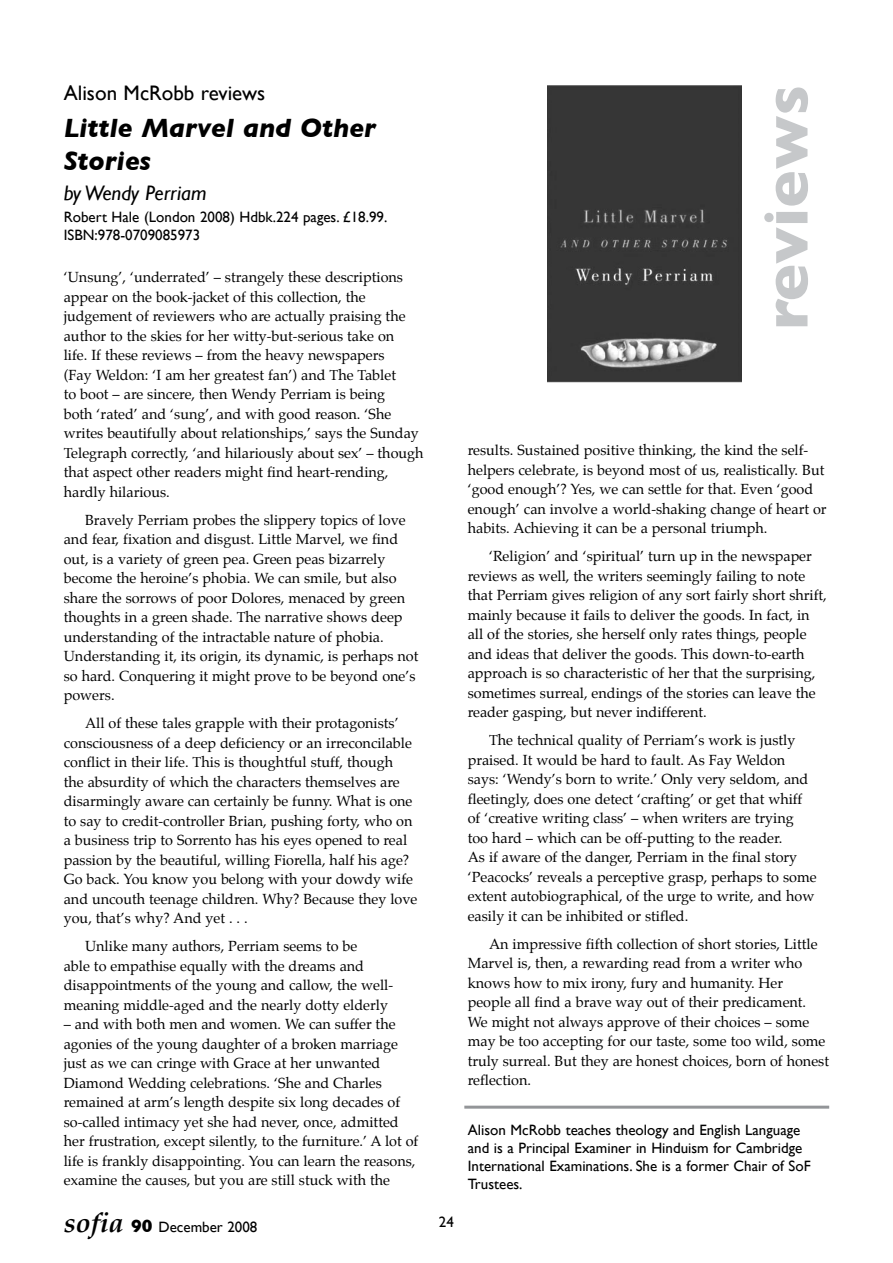
<style>
.page{position:relative;width:893px;height:1263px;background:#fff}
.page>*{position:absolute;margin:0;border:0;box-sizing:border-box;transform-origin:0 0}
.t1{font:700 63px "Gill Sans";color:#c6c8ca}
.t2{font:italic 700 27px/33px "Gill Sans";color:#000}
.t3{font:21px "Gill Sans";color:#000}
.t4{font:italic 21px "Gill Sans";color:#000}
.t5{font:15px/18px "Gill Sans";color:#000}
.t6{font:14.4px/19.5px "Palatino";color:#000}
.s1{font-family:"Palatino";font-weight:700;font-style:italic;font-size:27px}
.s2{font-weight:700;font-size:18px}
</style>
<div class="page">
<img style="left:548px;top:85px;width:194px;height:298px">
<hr style="left:464px;top:1106px;width:365px;height:3px;background:#939598">
<h3 class="t3" style="left:64px;top:80px;width:203px">Alison McRobb reviews</h3>
<h2 class="t2" style="left:64px;top:111px;width:314px">Little Marvel and Other<br>Stories</h2>
<h3 class="t4" style="left:64px;top:180px;width:144px">by Wendy Perriam</h3>
<p class="t5" style="left:64px;top:208px;width:325px">Robert Hale (London 2008) Hdbk.224 pages. £18.99.<br>ISBN:978-0709085973</p>
<p class="t6" style="left:64px;top:268px;width:361px">‘Unsung’, ‘underrated’ – strangely these descriptions appear on the book-jacket of this collection, the judgement of reviewers who are actually praising the author to the skies for her witty-but-serious take on<br>life. If these reviews – from the heavy newspapers<br>(Fay Weldon: ‘I am her greatest fan’) and The Tablet<br>to boot – are sincere, then Wendy Perriam is being<br>both ‘rated’ and ‘sung’, and with good reason. ‘She writes beautifully about relationships,’ says the Sunday Telegraph correctly, ‘and hilariously about sex’ – though that aspect other readers might find heart-rending, hardly hilarious.</p>
<p class="t6" style="left:64px;top:510px;width:356px;text-indent:21px">Bravely Perriam probes the slippery topics of love and fear, fixation and disgust. Little Marvel, we find out, is a variety of green pea. Green peas bizarrely become the heroine’s phobia. We can smile, but also share the sorrows of poor Dolores, menaced by green thoughts in a green shade. The narrative shows deep understanding of the intractable nature of phobia.<br>Understanding it, its origin, its dynamic, is perhaps not so hard. Conquering it might prove to be beyond one’s powers.</p>
<p class="t6" style="left:64px;top:714px;width:355px;text-indent:21px">All of these tales grapple with their protagonists’ consciousness of a deep deficiency or an irreconcilable conflict in their life. This is thoughtful stuff, though<br>the absurdity of which the characters themselves are disarmingly aware can certainly be funny. What is one to say to credit-controller Brian, pushing forty, who on a business trip to Sorrento has his eyes opened to real passion by the beautiful, willing Fiorella, half his age?<br>Go back. You know you belong with your dowdy wife and uncouth teenage children. Why? Because they love you, that’s why? And yet . . .</p>
<p class="t6" style="left:64px;top:937px;width:331px;text-indent:21px">Unlike many authors, Perriam seems to be<br>able to empathise equally with the dreams and disappointments of the young and callow, the well&shy;meaning middle-aged and the nearly dotty elderly</p>
<p class="t6" style="left:64px;top:1015px;width:356px">– and with both men and women. We can suffer the agonies of the young daughter of a broken marriage just as we can cringe with Grace at her unwanted Diamond Wedding celebrations. ‘She and Charles remained at arm’s length despite six long decades of so-called intimacy yet she had never, once, admitted her frustration, except silently, to the furniture.’ A lot of life is frankly disappointing. You can learn the reasons, examine the causes, but you are still stuck with the</p>
<p class="t5" style="left:64px;top:1218px;width:195px"><span class="s1">sofia</span> <span class="s2">90</span> December 2008</p>
<p class="t5" style="left:439px;top:1212px;width:16px">24</p>
<h1 class="t1" style="left:749px;top:330px;width:246px;rotate:-90deg">reviews</h1>
<p class="t6" style="left:468px;top:440px;width:360px">results. Sustained positive thinking, the kind the self&shy;helpers celebrate, is beyond most of us, realistically. But ‘good enough’? Yes, we can settle for that. Even ‘good enough’ can involve a world-shaking change of heart or habits. Achieving it can be a personal triumph.</p>
<p class="t6" style="left:468px;top:546px;width:361px;text-indent:21px">‘Religion’ and ‘spiritual’ turn up in the newspaper reviews as well, the writers seemingly failing to note that Perriam gives religion of any sort fairly short shrift, mainly because it fails to deliver the goods. In fact, in all of the stories, she herself only rates things, people and ideas that deliver the goods. This down-to-earth approach is so characteristic of her that the surprising, sometimes surreal, endings of the stories can leave the reader gasping, but never indifferent.</p>
<p class="t6" style="left:468px;top:730px;width:350px;text-indent:21px">The technical quality of Perriam’s work is justly praised. It would be hard to fault. As Fay Weldon says: ‘Wendy’s born to write.’ Only very seldom, and fleetingly, does one detect ‘crafting’ or get that whiff of ‘creative writing class’ – when writers are trying too hard – which can be off-putting to the reader.<br>As if aware of the danger, Perriam in the final story ‘Peacocks’ reveals a perceptive grasp, perhaps to some extent autobiographical, of the urge to write, and how easily it can be inhibited or stifled.</p>
<p class="t6" style="left:468px;top:934px;width:363px;text-indent:21px">An impressive fifth collection of short stories, Little Marvel is, then, a rewarding read from a writer who knows how to mix irony, fury and humanity. Her people all find a brave way out of their predicament.<br>We might not always approve of their choices – some may be too accepting for our taste, some too wild, some truly surreal. But they are honest choices, born of honest reflection.</p>
<p class="t5" style="left:468px;top:1121px;width:344px">Alison McRobb teaches theology and English Language and is a Principal Examiner in Hinduism for Cambridge International Examinations. She is a former Chair of SoF Trustees.</p>
</div>
